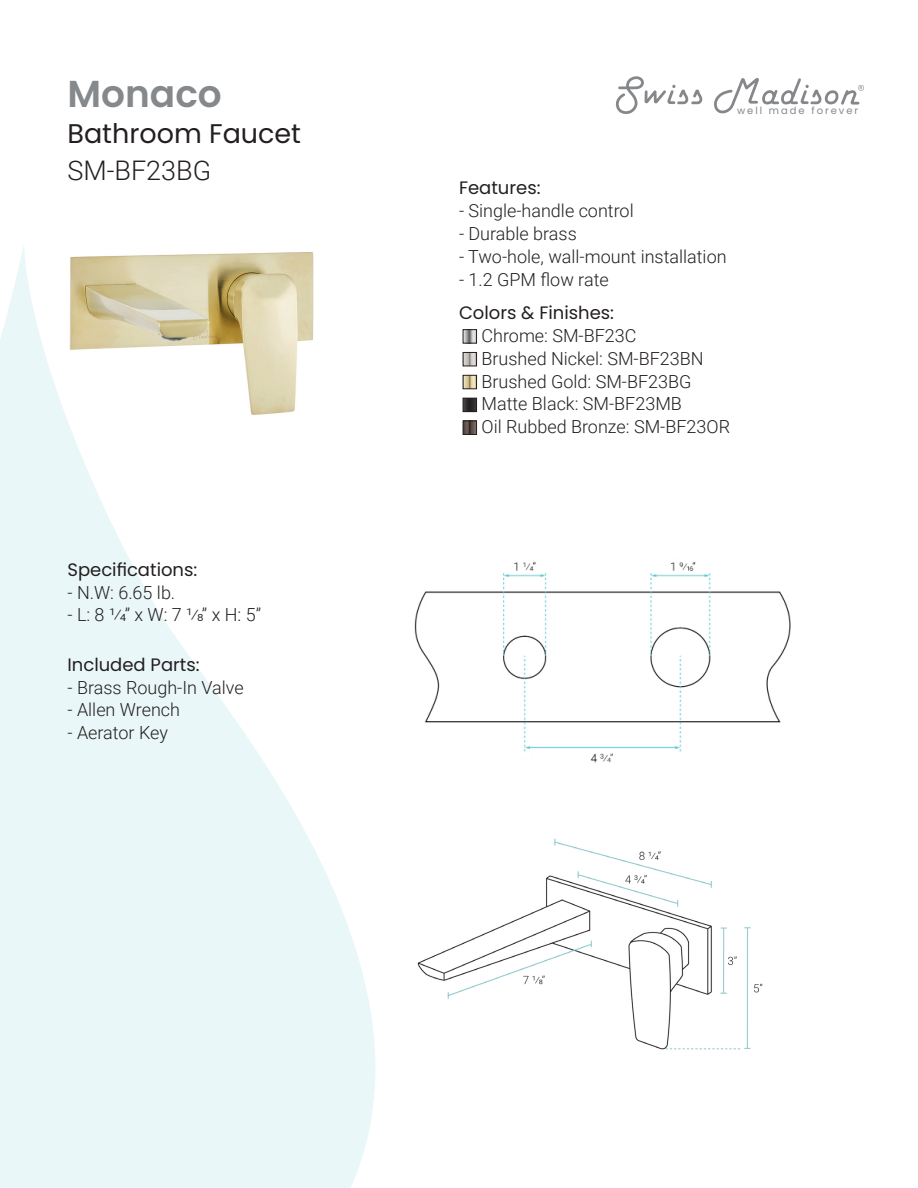
<style>
.page{position:relative;width:918px;height:1188px;background:#fff}
.page>*{position:absolute;margin:0;border:0;box-sizing:border-box;transform-origin:0 0}
.t1{font:600 37.5px "Poppins";color:#85898c}
.t2{font:27px "Poppins";color:#231f20}
.t3{font:300 27px "Roboto";color:#231f20}
.t4{font:300 18px "Roboto";color:#231f20}
.t5{font:18px "Poppins";color:#231f20}
.t6{font:9.9px "Poppins";letter-spacing:.2em;color:#85878a}
</style>
<div class="page">
<svg style="left:616px;top:76px;width:87px;height:38px"></svg>
<svg style="left:714px;top:78px;width:150px;height:36px"></svg>
<svg style="left:0;top:247px;width:375px;height:941px;fill:#eaf7f8"></svg>
<img style="left:417px;top:838px;width:346px;height:212px">
<img style="left:414px;top:561px;width:377px;height:202px">
<img style="left:465px;top:331px;width:10px;height:10px">
<div style="left:463px;top:329px;width:14px;height:14px;border:1px solid #231f20"></div>
<img style="left:465px;top:354px;width:10px;height:10px">
<div style="left:463px;top:352px;width:14px;height:14px;border:1px solid #231f20"></div>
<img style="left:465px;top:377px;width:10px;height:10px">
<div style="left:463px;top:375px;width:14px;height:14px;border:1px solid #231f20"></div>
<img style="left:465px;top:400px;width:10px;height:10px">
<div style="left:463px;top:398px;width:14px;height:14px;border:1px solid #231f20"></div>
<img style="left:465px;top:423px;width:10px;height:10px">
<div style="left:463px;top:421px;width:14px;height:14px;border:1px solid #231f20"></div>
<svg style="left:500px;top:568px;width:8px;height:4px"></svg>
<svg style="left:543px;top:568px;width:7px;height:4px"></svg>
<svg style="left:648px;top:568px;width:8px;height:4px"></svg>
<svg style="left:706px;top:568px;width:7px;height:4px"></svg>
<svg style="left:521px;top:753px;width:8px;height:3px"></svg>
<svg style="left:677px;top:753px;width:7px;height:3px"></svg>
<p class="t1" style="left:68px;top:72px;width:156px">Monaco</p>
<p class="t2" style="left:68px;top:118px;width:235px">Bathroom Faucet</p>
<p class="t3" style="left:68px;top:152px;width:145px">SM-BF23BG</p>
<p class="t5" style="left:68px;top:559px;width:131px">Specifications:</p>
<p class="t4" style="left:68px;top:580px;width:109px">- N.W: 6.65 lb.</p>
<p class="t4" style="left:68px;top:602px;width:195px">- L: 8 1/4” x W: 7 1/8” x H: 5”</p>
<p class="t5" style="left:68px;top:654px;width:134px">Included Parts:</p>
<p class="t4" style="left:68px;top:675px;width:178px">- Brass Rough-In Valve</p>
<p class="t4" style="left:68px;top:697px;width:114px">- Allen Wrench</p>
<p class="t4" style="left:68px;top:720px;width:102px">- Aerator Key</p>
<p class="t6" style="left:737px;top:105px;width:123px">well made forever</p>
<p class="t5" style="left:459px;top:178px;width:83px">Features:</p>
<p class="t4" style="left:459px;top:198px;width:176px">- Single-handle control</p>
<p class="t4" style="left:459px;top:221px;width:119px">- Durable brass</p>
<p class="t4" style="left:459px;top:244px;width:269px">- Two-hole, wall-mount installation</p>
<p class="t4" style="left:459px;top:267px;width:151px">- 1.2 GPM flow rate</p>
<p class="t5" style="left:459px;top:303px;width:157px">Colors &amp; Finishes:</p>
<p class="t4" style="left:482px;top:323px;width:157px">Chrome: SM-BF23C</p>
<p class="t4" style="left:482px;top:346px;width:224px">Brushed Nickel: SM-BF23BN</p>
<p class="t4" style="left:482px;top:369px;width:212px">Brushed Gold: SM-BF23BG</p>
<p class="t4" style="left:482px;top:391px;width:202px">Matte Black: SM-BF23MB</p>
<p class="t4" style="left:482px;top:414px;width:250px">Oil Rubbed Bronze: SM-BF23OR</p>
</div>
